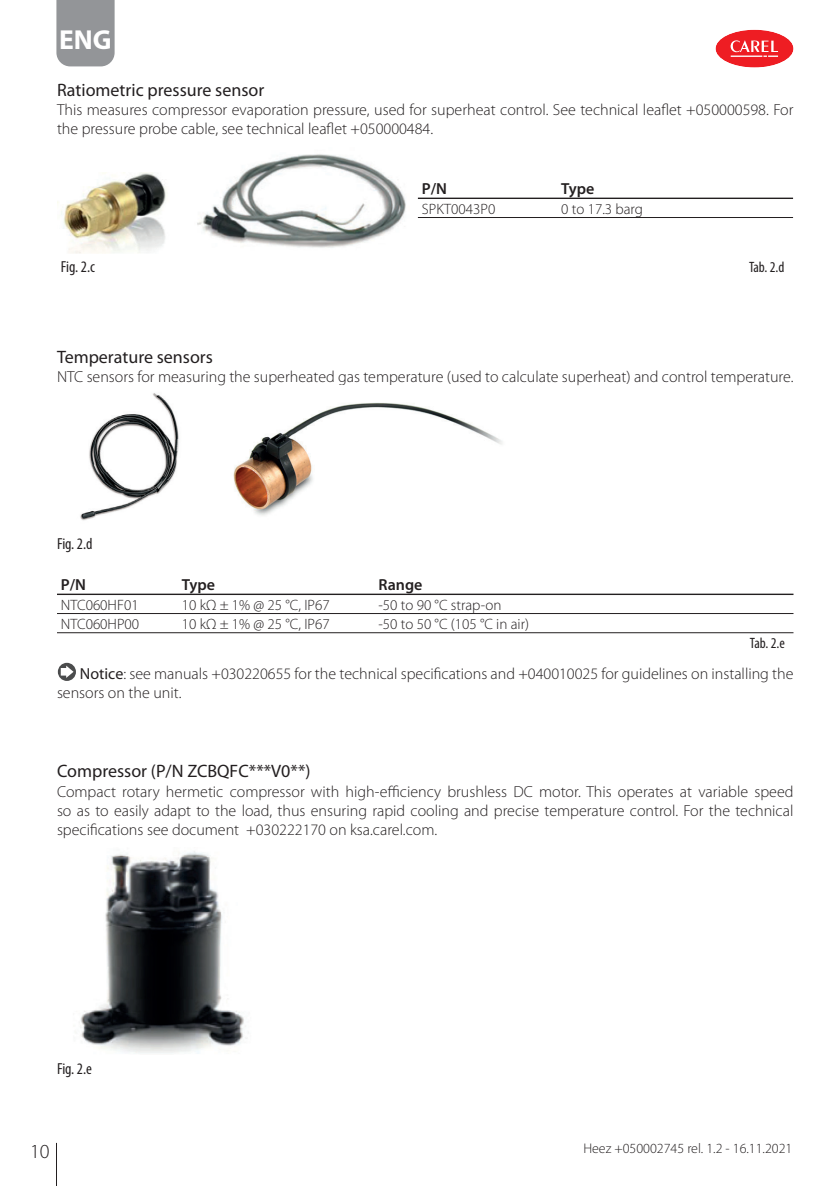
<style>
.page{position:relative;width:839px;height:1186px;background:#fff}
.page>*{position:absolute;margin:0;border:0;box-sizing:border-box;transform-origin:0 0}
.t1{font:700 27.6px "Myriad Pro";color:#fff}
.t2{font:300 20px "Myriad Pro";color:#231f20}
.t3{font:18px "Myriad Pro";color:#231f20}
.t4{font:300 16px/19.2px "Myriad Pro";color:#231f20}
.t5{font:condensed 16px "Myriad Pro";letter-spacing:-.005em;color:#231f20}
.t6{font:600 16px "Myriad Pro";color:#231f20}
.t7{font:300 15px "Myriad Pro";color:#231f20}
.t8{font:condensed 15px "Myriad Pro";letter-spacing:-.025em;color:#231f20}
.t9{font:300 14px "Myriad Pro";color:#231f20}
.s1{font-weight:400}
</style>
<div class="page">
<hr style="left:56px;top:1142px;width:1px;height:43px;background:#231f20">
<div style="left:715px;top:30px;width:78px;height:38px;background:#ee1d23;border-radius:50%"></div>
<svg style="left:730px;top:40px;width:48px;height:17px"></svg>
<div style="left:56px;top:0;width:59px;height:66px;background:#939598"></div>
<img style="left:57px;top:154px;width:349px;height:100px">
<hr style="left:418px;top:197px;width:375px;height:2px;background:#231f20">
<hr style="left:418px;top:217px;width:375px;height:1px;background:#231f20">
<img style="left:80px;top:393px;width:99px;height:128px">
<img style="left:233px;top:402px;width:269px;height:114px">
<hr style="left:57px;top:593px;width:736px;height:2px;background:#231f20">
<hr style="left:57px;top:613px;width:736px;height:1px;background:#231f20">
<hr style="left:57px;top:632px;width:736px;height:1px;background:#231f20">
<svg style="left:58px;top:662px;width:18px;height:18px"></svg>
<svg style="left:61px;top:665px;width:13px;height:12px"></svg>
<img style="left:79px;top:851px;width:170px;height:202px">
<h1 class="t1" style="left:59px;top:30px;width:54px">ENG</h1>
<p class="t3" style="left:57px;top:83px;width:209px">Ratiometric pressure sensor</p>
<p class="t4" style="left:57px;top:101px;width:738px">This measures compressor evaporation pressure, used for superheat control. See technical leaflet +050000598. For the pressure probe cable, see technical leaflet +050000484.</p>
<p class="t6" style="left:422px;top:183px;width:27px">P/N</p>
<p class="t6" style="left:561px;top:183px;width:35px">Type</p>
<p class="t7" style="left:422px;top:203px;width:75px">SPKT0043P0</p>
<p class="t7" style="left:561px;top:203px;width:83px">0 to 17.3 barg</p>
<p class="t5" style="left:61px;top:261px;width:36px">Fig. 2.c</p>
<p class="t8" style="left:749px;top:261px;width:37px">Tab. 2.d</p>
<p class="t3" style="left:57px;top:350px;width:157px">Temperature sensors</p>
<p class="t4" style="left:57px;top:368px;width:738px">NTC sensors for measuring the superheated gas temperature (used to calculate superheat) and control temperature.</p>
<p class="t5" style="left:57px;top:538px;width:37px">Fig. 2.d</p>
<p class="t6" style="left:61px;top:578px;width:27px">P/N</p>
<p class="t6" style="left:182px;top:578px;width:35px">Type</p>
<p class="t6" style="left:378px;top:578px;width:45px">Range</p>
<p class="t7" style="left:61px;top:598px;width:79px">NTC060HF01</p>
<p class="t7" style="left:182px;top:598px;width:149px">10 kΩ ± 1% @ 25 °C, IP67</p>
<p class="t7" style="left:378px;top:598px;width:125px">-50 to 90 °C strap-on</p>
<p class="t7" style="left:61px;top:618px;width:80px">NTC060HP00</p>
<p class="t7" style="left:182px;top:618px;width:149px">10 kΩ ± 1% @ 25 °C, IP67</p>
<p class="t7" style="left:378px;top:618px;width:152px">-50 to 50 °C (105 °C in air)</p>
<p class="t8" style="left:750px;top:637px;width:36px">Tab. 2.e</p>
<p class="t4" style="left:57px;top:665px;width:738px;text-indent:23px"><span class="s1">Notice</span>: see manuals +030220655 for the technical specifications and +040010025 for guidelines on installing the sensors on the unit.</p>
<p class="t3" style="left:57px;top:764px;width:255px">Compressor (P/N ZCBQFC***V0**)</p>
<p class="t4" style="left:57px;top:782px;width:738px;text-align:justify">Compact rotary hermetic compressor with high-efficiency brushless DC motor. This operates at variable speed so as to easily adapt to the load, thus ensuring rapid cooling and precise temperature control. For the technical specifications see document +030222170 on ksa.carel.com.</p>
<p class="t5" style="left:57px;top:1062px;width:37px">Fig. 2.e</p>
<p class="t2" style="left:30px;top:1143px;width:21px">10</p>
<p class="t9" style="left:583px;top:1143px;width:211px">Heez +050002745 rel. 1.2 - 16.11.2021</p>
</div>
